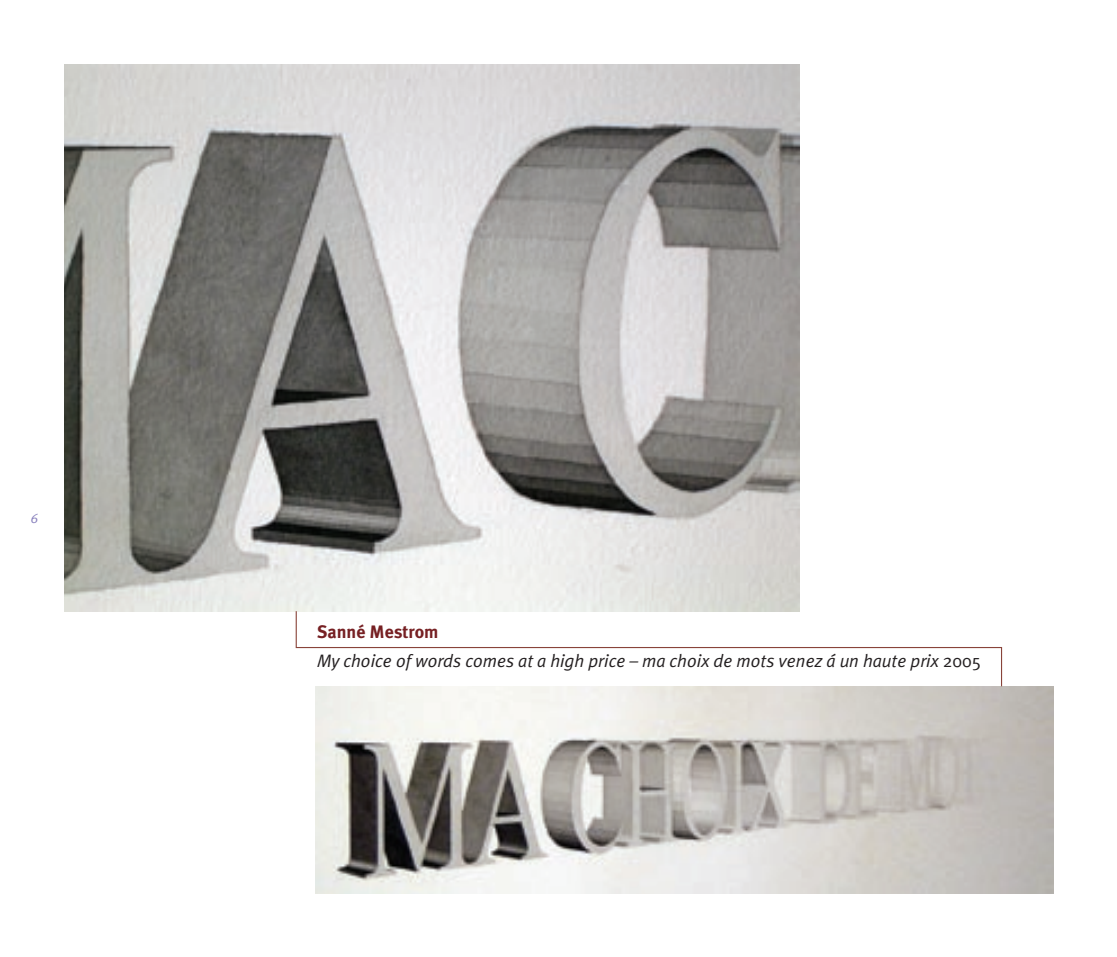
<style>
.page{position:relative;width:1117px;height:957px;background:#fff}
.page>*{position:absolute;margin:0;border:0;box-sizing:border-box;transform-origin:0 0}
.t1{font:italic 18px "Meta Plus Normal";color:#231f20}
.t2{font:700 18px "Meta Plus";color:#762023}
.t3{font:italic 13.5px "Meta Plus Normal";color:#8981bd}
.s1{font-style:normal}
</style>
<div class="page">
<img style="left:316px;top:686px;width:736px;height:207px">
<img style="left:64px;top:64px;width:735px;height:547px">
<svg style="left:295px;top:610px;width:707px;height:77px"></svg>
<p class="t3" style="left:31px;top:511px;width:9px">6</p>
<p class="t2" style="left:317px;top:621px;width:123px">Sanné Mestrom</p>
<p class="t1" style="left:317px;top:650px;width:665px">My choice of words comes at a high price – ma choix de mots venez á un haute prix <span class="s1">2005</span></p>
</div>
